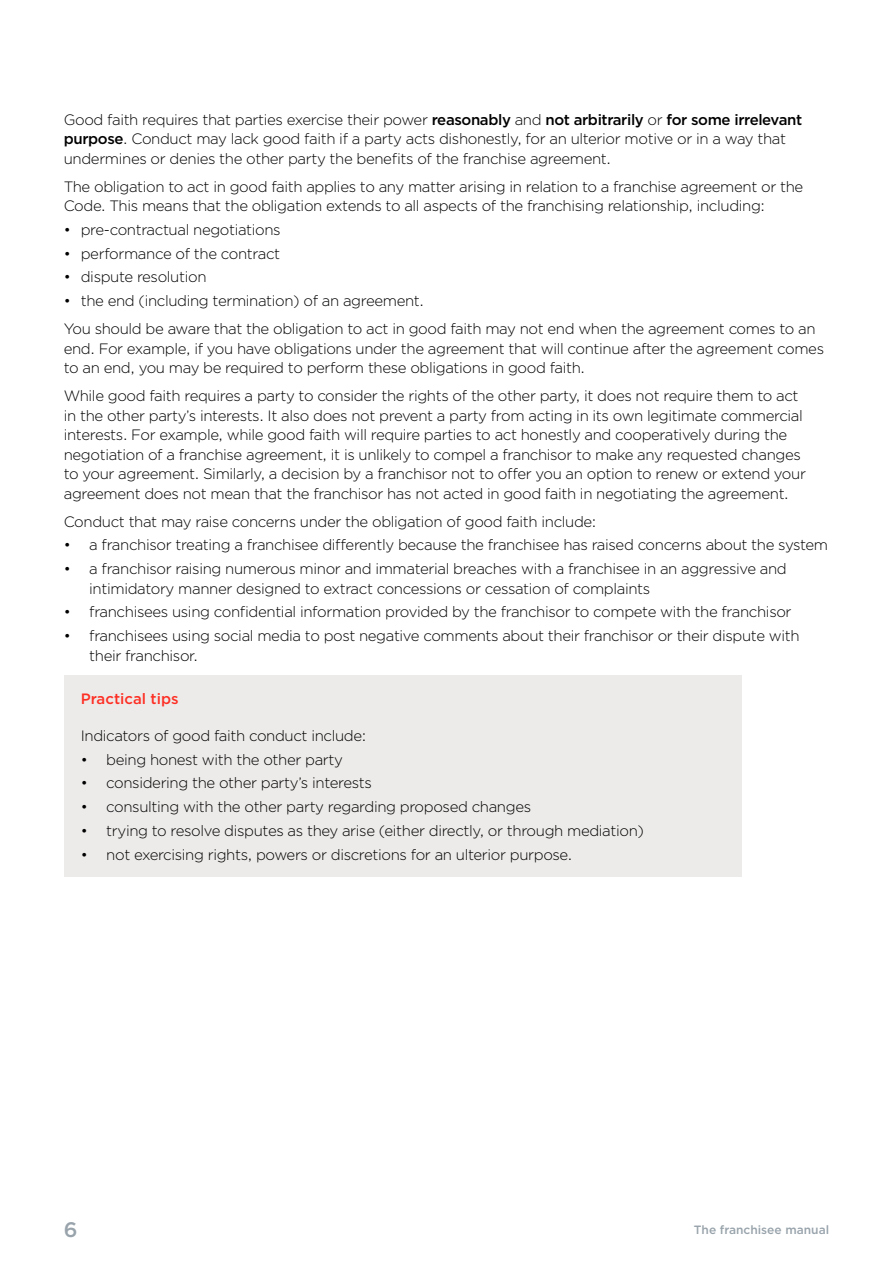
<style>
.page{position:relative;width:893px;height:1263px;background:#fff}
.page>*{position:absolute;margin:0;border:0;box-sizing:border-box;transform-origin:0 0}
.t1{font:500 21px "Gotham";color:#98a3ab}
.t2{font:300 15px/19.5px "Gotham";letter-spacing:-.025em;color:#000}
.t3{font:500 15px "Gotham";color:#fd2f24}
.t4{font:500 12px "Gotham";color:#98a3ab}
.s1{font-weight:500}
</style>
<div class="page">
<div style="left:64px;top:675px;width:678px;height:201px;background:#edebea"></div>
<p class="t2" style="left:64px;top:109px;width:740px">Good faith requires that parties exercise their power <span class="s1">reasonably</span> and <span class="s1">not arbitrarily</span> or <span class="s1">for some irrelevant purpose</span>. Conduct may lack good faith if a party acts dishonestly, for an ulterior motive or in a way that undermines or denies the other party the benefits of the franchise agreement.</p>
<p class="t2" style="left:64px;top:176px;width:741px">The obligation to act in good faith applies to any matter arising in relation to a franchise agreement or the<br>Code. This means that the obligation extends to all aspects of the franchising relationship, including:</p>
<p class="t2" style="left:64px;top:219px;width:218px">• pre-contractual negotiations</p>
<p class="t2" style="left:64px;top:243px;width:218px">• performance of the contract</p>
<p class="t2" style="left:64px;top:267px;width:144px">• dispute resolution</p>
<p class="t2" style="left:64px;top:286px;width:753px;line-height:28px">• the end (including termination) of an agreement.<br>You should be aware that the obligation to act in good faith may not end when the agreement comes to an</p>
<p class="t2" style="left:64px;top:338px;width:762px">end. For example, if you have obligations under the agreement that will continue after the agreement comes to an end, you may be required to perform these obligations in good faith.</p>
<p class="t2" style="left:64px;top:386px;width:744px">While good faith requires a party to consider the rights of the other party, it does not require them to act in the other party’s interests. It also does not prevent a party from acting in its own legitimate commercial interests. For example, while good faith will require parties to act honestly and cooperatively during the negotiation of a franchise agreement, it is unlikely to compel a franchisor to make any requested changes to your agreement. Similarly, a decision by a franchisor not to offer you an option to renew or extend your agreement does not mean that the franchisor has not acted in good faith in negotiating the agreement.</p>
<p class="t2" style="left:64px;top:511px;width:534px">Conduct that may raise concerns under the obligation of good faith include:</p>
<p class="t2" style="left:64px;top:535px;width:766px">• a franchisor treating a franchisee differently because the franchisee has raised concerns about the system</p>
<p class="t2" style="left:89px;top:559px;width:699px;text-indent:-26px">• a franchisor raising numerous minor and immaterial breaches with a franchisee in an aggressive and intimidatory manner designed to extract concessions or cessation of complaints</p>
<p class="t2" style="left:64px;top:602px;width:729px">• franchisees using confidential information provided by the franchisor to compete with the franchisor</p>
<p class="t2" style="left:89px;top:626px;width:712px;text-indent:-26px">• franchisees using social media to post negative comments about their franchisor or their dispute with their franchisor.</p>
<p class="t3" style="left:81px;top:689px;width:99px">Practical tips</p>
<p class="t2" style="left:81px;top:725px;width:287px">Indicators of good faith conduct include:</p>
<p class="t2" style="left:81px;top:749px;width:264px">• being honest with the other party</p>
<p class="t2" style="left:81px;top:773px;width:292px">• considering the other party’s interests</p>
<p class="t2" style="left:81px;top:797px;width:452px">• consulting with the other party regarding proposed changes</p>
<p class="t2" style="left:81px;top:820px;width:565px">• trying to resolve disputes as they arise (either directly, or through mediation)</p>
<p class="t2" style="left:81px;top:844px;width:493px">• not exercising rights, powers or discretions for an ulterior purpose.</p>
<h1 class="t1" style="left:64px;top:1216px;width:15px">6</h1>
<p class="t4" style="left:694px;top:1222px;width:137px">The franchisee manual</p>
</div>
